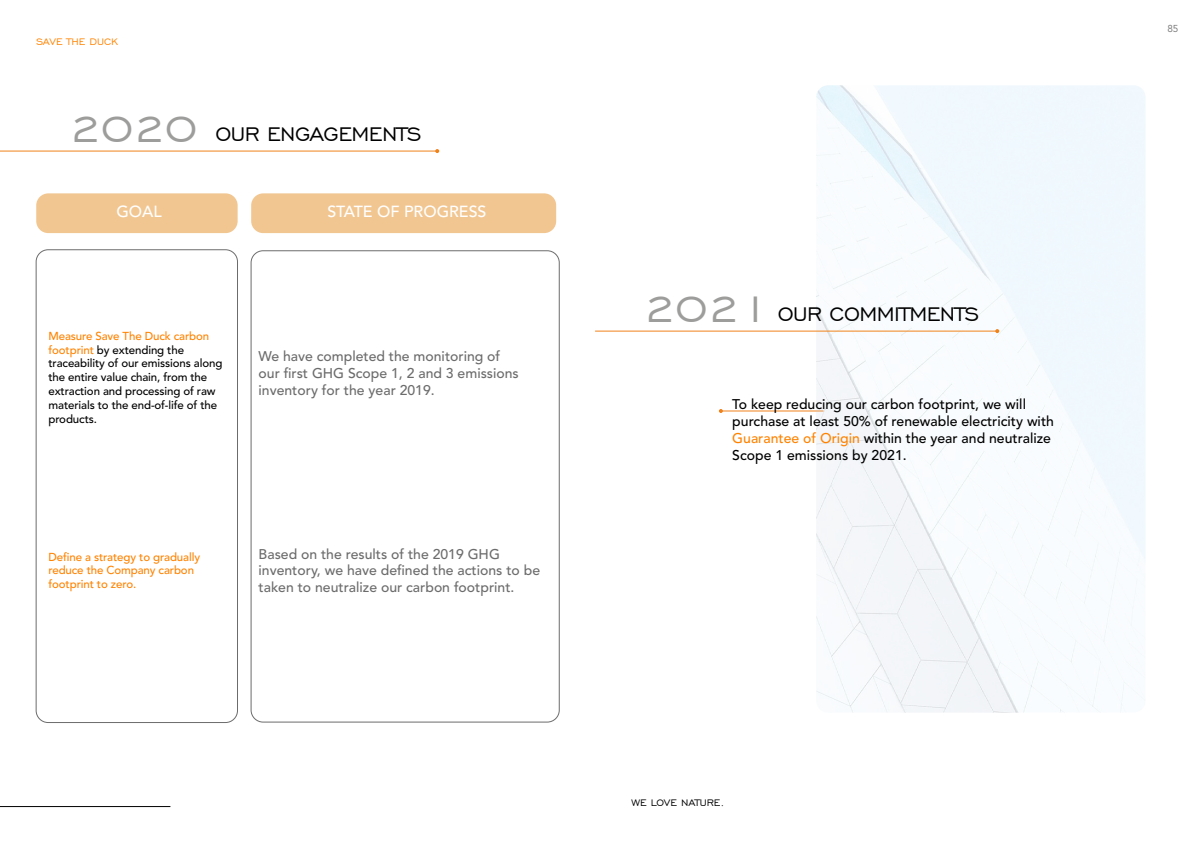
<style>
.page{position:relative;width:1191px;height:842px;background:#fff}
.page>*{position:absolute;margin:0;border:0;box-sizing:border-box;transform-origin:0 0}
.t1{font:25px "Engravers Gothic BT";letter-spacing:-.02em;color:#000}
.t2{font:500 16px "Avenir LT Std";color:#fff}
.t3{font:500 14px/16.8px "Avenir LT Std";color:#6c6c6c}
.t4{font:500 14px/16.8px "Avenir LT Std";color:#000}
.t5{font:12px "Engravers Gothic BT";color:#000}
.t6{font:12px "Engravers Gothic BT";color:#ff8300}
.t7{font:500 11.5px/13.8px "Avenir LT Std";letter-spacing:-.01em;color:#000}
.t8{font:500 11.5px/13.8px "Avenir LT Std";letter-spacing:-.01em;color:#ff8300}
.t9{font:10px "Avenir LT Std";color:#706f6f}
.s1{font-size:48px;color:#9d9d9c}
.s2{color:#ff8300}
</style>
<div class="page">
<hr style="left:0;top:151px;width:437px;height:1px;background:#f0821a">
<svg style="left:435px;top:149px;width:4px;height:4px"></svg>
<div style="left:36px;top:250px;width:202px;height:473px;border:1px solid #6c6c6c;border-radius:12px"></div>
<div style="left:36px;top:193px;width:202px;height:40px;background:#f2c691;border-radius:12px"></div>
<div style="left:251px;top:193px;width:305px;height:40px;background:#f2c691;border-radius:12px"></div>
<div style="left:251px;top:251px;width:308px;height:471px;border:1px solid #6c6c6c;border-radius:12px"></div>
<hr style="left:0;top:806px;width:170px;height:1px;background:#000">
<hr style="left:721px;top:410px;width:102px;height:1px;background:#f0821a">
<svg style="left:719px;top:409px;width:4px;height:4px"></svg>
<div style="left:816px;top:85px;width:329px;height:628px;background:#f5f9fe"></div>
<hr style="left:595px;top:331px;width:402px;height:1px;background:#f0821a">
<svg style="left:995px;top:329px;width:4px;height:4px"></svg>
<p class="t6" style="left:36px;top:35px;width:84px">SAVE THE DUCK</p>
<h1 class="t1" style="left:69px;top:120px;width:354px"><span class="s1">2020</span> OUR ENGAGEMENTS</h1>
<p class="t2" style="left:116px;top:203px;width:47px">GOAL</p>
<p class="t2" style="left:327px;top:203px;width:161px">STATE OF PROGRESS</p>
<p class="t7" style="left:48px;top:329px;width:175px"><span class="s2">Measure Save The Duck carbon footprint</span> by extending the traceability of our emissions along the entire value chain, from the extraction and processing of raw materials to the end-of-life of the products.</p>
<p class="t3" style="left:259px;top:348px;width:262px">We have completed the monitoring of our first GHG Scope 1, 2 and 3 emissions inventory for the year 2019.</p>
<p class="t8" style="left:48px;top:550px;width:153px">Define a strategy to gradually reduce the Company carbon footprint to zero.</p>
<p class="t3" style="left:259px;top:546px;width:283px">Based on the results of the 2019 GHG inventory, we have defined the actions to be taken to neutralize our carbon footprint.</p>
<h1 class="t1" style="left:643px;top:300px;width:338px"><span class="s1">2021</span> OUR COMMITMENTS</h1>
<p class="t4" style="left:732px;top:396px;width:323px">To keep reducing our carbon footprint, we will purchase at least 50% of renewable electricity with <span class="s2">Guarantee of Origin</span> within the year and neutralize Scope 1 emissions by 2021.</p>
<p class="t5" style="left:631px;top:796px;width:94px">WE LOVE NATURE.</p>
<p class="t9" style="left:1167px;top:23px;width:13px">85</p>
</div>
